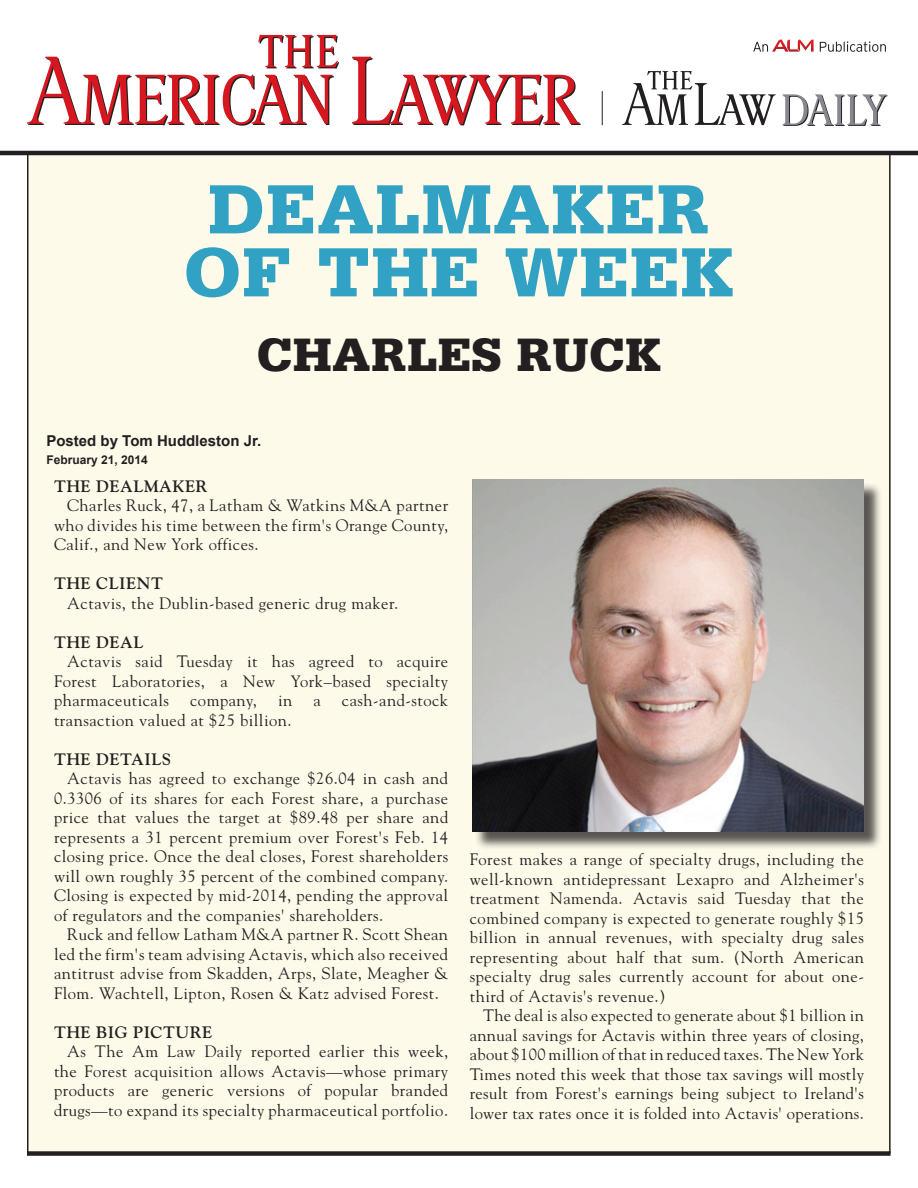
<style>
.page{position:relative;width:918px;height:1188px;background:#fff}
.page>*{position:absolute;margin:0;border:0;box-sizing:border-box;transform-origin:0 0}
.t1{font:900 73.5px/63px "Serifa Std";letter-spacing:.02em;color:#31a2c3;text-align:center}
.t2{font:900 49.5px "Serifa Std";letter-spacing:.01em;color:#231f20}
.t3{font:16.5px/19.5px "Goudy Std";letter-spacing:.03em;color:#231f20;text-align:justify}
.t4{font:700 16.5px "Goudy Std";letter-spacing:.03em;color:#231f20}
.t5{font:700 15px "Arial";color:#231f20}
.t6{font:700 12px "Arial";color:#231f20}
</style>
<div class="page">
<div style="left:27px;top:154px;width:864px;height:999px;background:#fefaea"></div>
<hr style="left:0;top:151px;width:918px;height:4px;background:#231f20">
<div style="left:27px;top:1151px;width:864px;height:5px;background:#231f20"></div>
<svg style="left:352px;top:57px;width:229px;height:69px"></svg>
<svg style="left:27px;top:34px;width:312px;height:92px"></svg>
<hr style="left:27px;top:154px;width:1px;height:999px;background:#231f20">
<hr style="left:889px;top:154px;width:2px;height:999px;background:#231f20">
<svg style="left:820px;top:41px;width:66px;height:11px"></svg>
<svg style="left:753px;top:40px;width:61px;height:12px"></svg>
<svg style="left:622px;top:71px;width:154px;height:54px"></svg>
<svg style="left:782px;top:94px;width:106px;height:32px"></svg>
<hr style="left:602px;top:91px;width:1px;height:34px;background:#231f20">
<div style="left:475px;top:482px;width:408px;height:369px;background:#231f20;opacity:.75"></div>
<img style="left:472px;top:480px;width:392px;height:352px">
<h1 class="t1" style="left:184px;top:177px;width:551px">DEALMAKER<br>OF THE WEEK</h1>
<h2 class="t2" style="left:257px;top:325px;width:406px">CHARLES RUCK</h2>
<p class="t5" style="left:46px;top:430px;width:216px">Posted by Tom Huddleston Jr.</p>
<p class="t6" style="left:46px;top:451px;width:103px">February 21, 2014</p>
<p class="t4" style="left:54px;top:476px;width:155px">THE DEALMAKER</p>
<p class="t3" style="left:54px;top:496px;width:396px;text-indent:13px">Charles Ruck, 47, a Latham &amp; Watkins M&amp;A partner who divides his time between the firm's Orange County, Calif., and New York offices.</p>
<p class="t4" style="left:54px;top:574px;width:110px">THE CLIENT</p>
<p class="t3" style="left:67px;top:593px;width:333px">Actavis, the Dublin-based generic drug maker.</p>
<p class="t4" style="left:54px;top:632px;width:91px">THE DEAL</p>
<p class="t3" style="left:54px;top:652px;width:396px;text-indent:13px">Actavis said Tuesday it has agreed to acquire Forest Laboratories, a New York–based specialty pharmaceuticals</p>
<p class="t3" style="left:190px;top:691px;width:68px">company,</p>
<p class="t3" style="left:278px;top:691px;width:16px">in</p>
<p class="t3" style="left:313px;top:691px;width:9px">a</p>
<p class="t3" style="left:342px;top:691px;width:108px">cash-and-stock</p>
<p class="t3" style="left:54px;top:710px;width:239px">transaction valued at $25 billion.</p>
<p class="t4" style="left:54px;top:749px;width:119px">THE DETAILS</p>
<p class="t3" style="left:54px;top:769px;width:396px;text-indent:13px">Actavis has agreed to exchange $26.04 in cash and 0.3306 of its shares for each Forest share, a purchase price that values the target at $89.48 per share and represents a 31 percent premium over Forest's Feb. 14 closing price. Once the deal closes, Forest shareholders will own roughly 35 percent of the combined company.<br>Closing is expected by mid-2014, pending the approval of regulators and the companies' shareholders.</p>
<p class="t3" style="left:54px;top:925px;width:396px;text-indent:13px">Ruck and fellow Latham M&amp;A partner R. Scott Shean led the firm's team advising Actavis, which also received antitrust advise from Skadden, Arps, Slate, Meagher &amp; Flom. Wachtell, Lipton, Rosen &amp; Katz advised Forest.</p>
<p class="t4" style="left:54px;top:1022px;width:160px">THE BIG PICTURE</p>
<p class="t3" style="left:54px;top:1042px;width:396px;text-indent:13px">As The Am Law Daily reported earlier this week, the Forest acquisition allows Actavis—whose primary products are generic versions of popular branded drugs—to expand its specialty pharmaceutical portfolio.</p>
<p class="t3" style="left:470px;top:850px;width:396px">Forest makes a range of specialty drugs, including the well-known antidepressant Lexapro and Alzheimer's treatment Namenda. Actavis said Tuesday that the combined company is expected to generate roughly $15 billion in annual revenues, with specialty drug sales representing about half that sum. (North American specialty drug sales currently account for about one&shy;third of Actavis's revenue.)</p>
<p class="t3" style="left:470px;top:1006px;width:396px;text-indent:13px">The deal is also expected to generate about $1 billion in annual savings for Actavis within three years of closing, about $100 million of that in reduced taxes. The New York Times noted this week that those tax savings will mostly result from Forest's earnings being subject to Ireland's lower tax rates once it is folded into Actavis' operations.</p>
</div>
